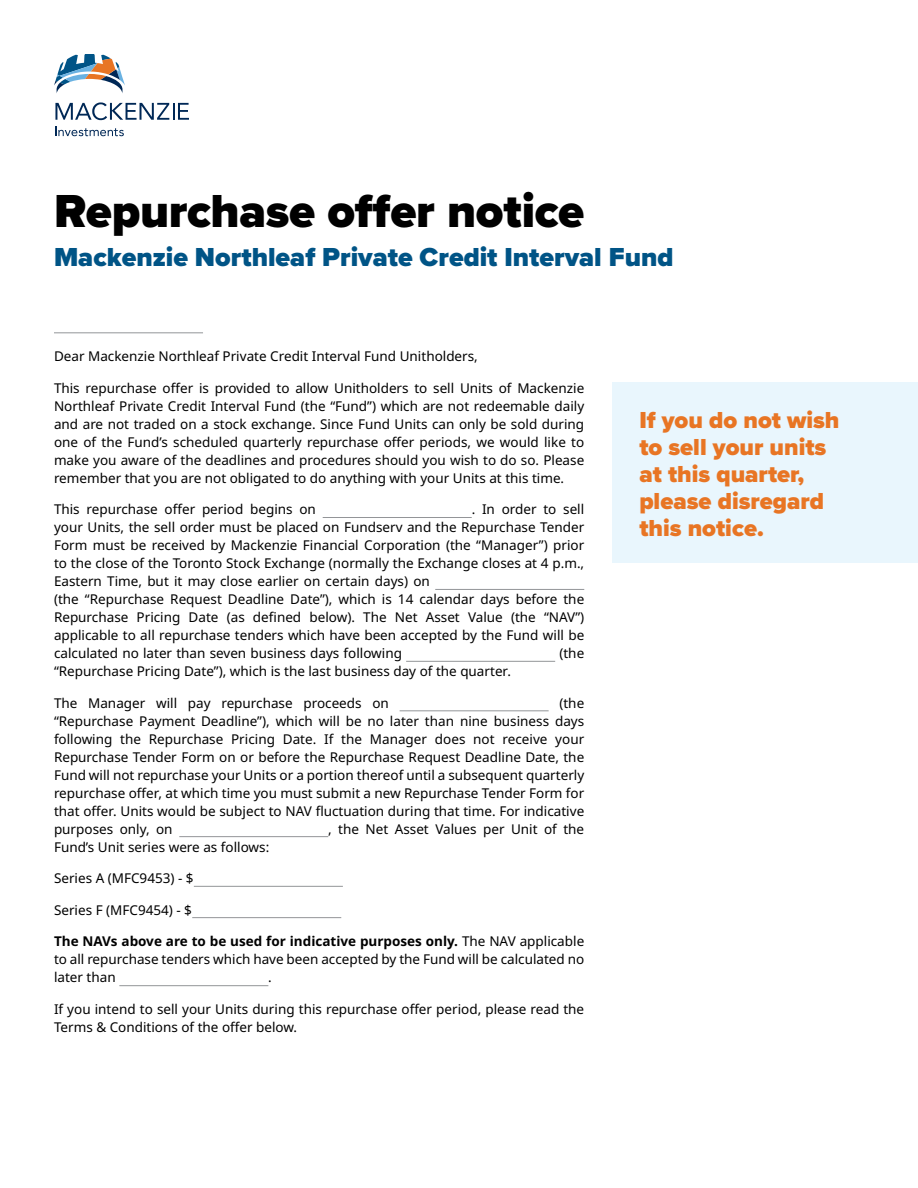
<style>
.page{position:relative;width:918px;height:1188px;background:#fff}
.page>*{position:absolute;margin:0;border:0;box-sizing:border-box;transform-origin:0 0}
.t1{font:900 48px "Proxima Nova";letter-spacing:-.005em;color:#000}
.t2{font:900 27px "Proxima Nova";color:#005486}
.t3{font:900 24px/27px "Proxima Nova";color:#e87524}
.t4{font:13.5px/18px "Noto Sans";color:#000;text-align:justify}
.s1{font-weight:700}
</style>
<div class="page">
<svg style="left:54px;top:54px;width:71px;height:39px"></svg>
<svg style="left:55px;top:102px;width:134px;height:18px"></svg>
<svg style="left:56px;top:127px;width:68px;height:9px"></svg>
<div style="left:612px;top:382px;width:306px;height:181px;background:#e9f6fd"></div>
<hr style="left:435px;top:589px;width:149px;height:1px;background:#939598">
<hr style="left:406px;top:661px;width:149px;height:1px;background:#939598">
<hr style="left:323px;top:517px;width:149px;height:1px;background:#939598">
<hr style="left:400px;top:711px;width:149px;height:1px;background:#939598">
<hr style="left:54px;top:333px;width:149px;height:1px;background:#939598">
<hr style="left:179px;top:836px;width:149px;height:1px;background:#939598">
<hr style="left:194px;top:886px;width:149px;height:1px;background:#939598">
<hr style="left:192px;top:917px;width:149px;height:1px;background:#939598">
<hr style="left:119px;top:985px;width:149px;height:1px;background:#939598">
<h1 class="t1" style="left:54px;top:176px;width:532px">Repurchase offer notice</h1>
<h2 class="t2" style="left:54px;top:237px;width:621px">Mackenzie Northleaf Private Credit Interval Fund</h2>
<p class="t4" style="left:54px;top:348px;width:425px">Dear Mackenzie Northleaf Private Credit Interval Fund Unitholders,</p>
<p class="t4" style="left:54px;top:379px;width:532px">This repurchase offer is provided to allow Unitholders to sell Units of Mackenzie Northleaf Private Credit Interval Fund (the “Fund”) which are not redeemable daily and are not traded on a stock exchange. Since Fund Units can only be sold during one of the Fund’s scheduled quarterly repurchase offer periods, we would like to make you aware of the deadlines and procedures should you wish to do so. Please remember that you are not obligated to do anything with your Units at this time.</p>
<p class="t4" style="left:54px;top:501px;width:263px">This repurchase offer period begins on</p>
<p class="t4" style="left:54px;top:501px;width:532px;text-align:left;text-indent:418px">. In order to sell your Units, the sell order must be placed on Fundserv and the Repurchase Tender Form must be received by Mackenzie Financial Corporation (the “Manager”) prior to the close of the Toronto Stock Exchange (normally the Exchange closes at 4 p.m., Eastern Time, but it may close earlier on certain days) on<br>(the “Repurchase Request Deadline Date”), which is 14 calendar days before the Repurchase Pricing Date (as defined below). The Net Asset Value (the “NAV”) applicable to all repurchase tenders which have been accepted by the Fund will be calculated no later than seven business days following</p>
<p class="t4" style="left:559px;top:645px;width:26px">(the</p>
<p class="t4" style="left:54px;top:663px;width:459px">“Repurchase Pricing Date”), which is the last business day of the quarter.</p>
<p class="t4" style="left:54px;top:694px;width:336px">The Manager will pay repurchase proceeds on</p>
<p class="t4" style="left:54px;top:694px;width:532px;text-indent:505px">(the “Repurchase Payment Deadline”), which will be no later than nine business days following the Repurchase Pricing Date. If the Manager does not receive your Repurchase Tender Form on or before the Repurchase Request Deadline Date, the Fund will not repurchase your Units or a portion thereof until a subsequent quarterly repurchase offer, at which time you must submit a new Repurchase Tender Form for that offer. Units would be subject to NAV fluctuation during that time. For indicative purposes only, on</p>
<p class="t4" style="left:328px;top:820px;width:258px">, the Net Asset Values per Unit of the</p>
<p class="t4" style="left:54px;top:838px;width:217px">Fund’s Unit series were as follows:</p>
<p class="t4" style="left:54px;top:870px;width:141px">Series A (MFC9453) - $</p>
<p class="t4" style="left:54px;top:901px;width:140px">Series F (MFC9454) - $</p>
<p class="t4" style="left:54px;top:933px;width:532px"><span class="s1">The NAVs above are to be used for indicative purposes only.</span> The NAV applicable to all repurchase tenders which have been accepted by the Fund will be calculated no later than</p>
<p class="t4" style="left:268px;top:969px;width:5px">.</p>
<p class="t4" style="left:54px;top:1000px;width:532px">If you intend to sell your Units during this repurchase offer period, please read the<br>Terms &amp; Conditions of the offer below.</p>
<h3 class="t3" style="left:639px;top:406px;width:202px">If you do not wish to sell your units at this quarter, please disregard this notice.</h3>
</div>
